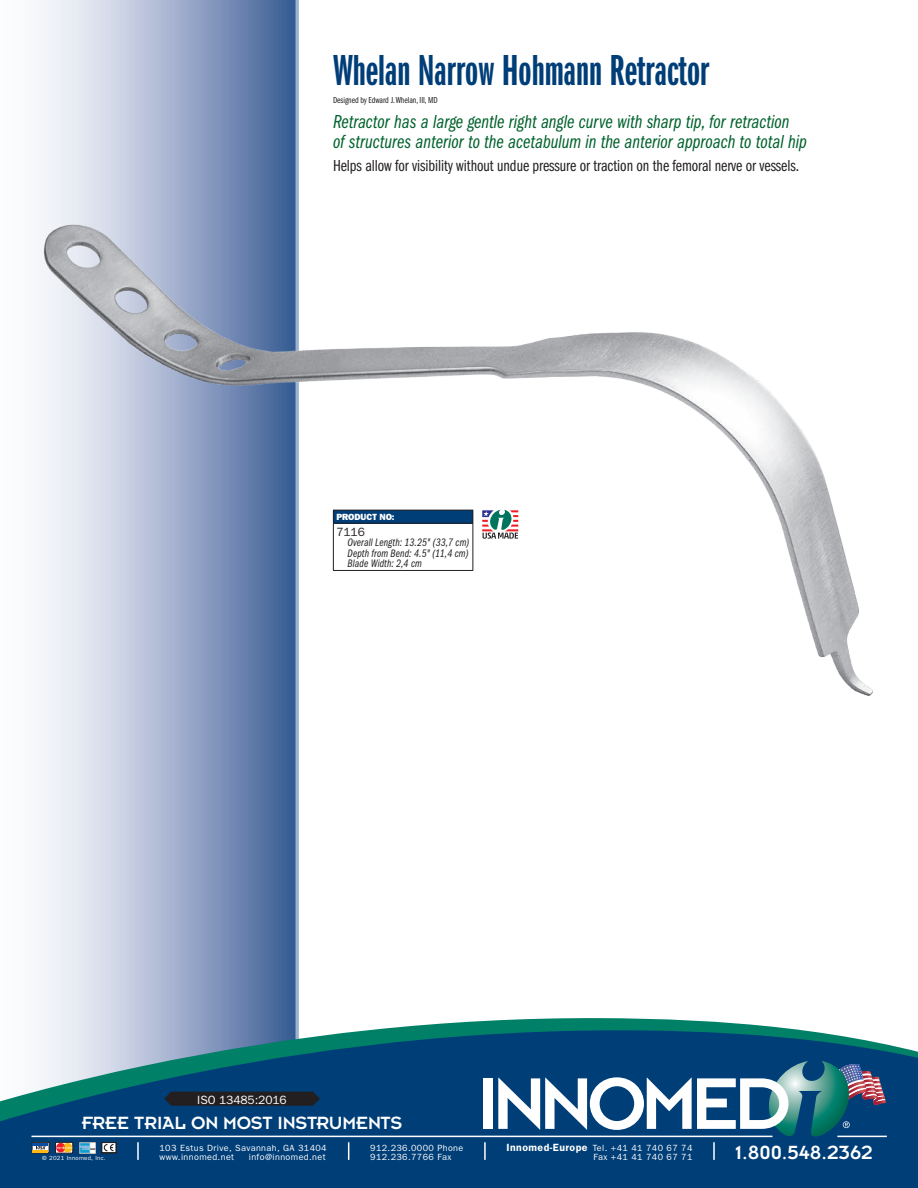
<style>
.page{position:relative;width:918px;height:1188px;background:#fff}
.page>*{position:absolute;margin:0;border:0;box-sizing:border-box;transform-origin:0 0}
.t1{font:45px "ITC Franklin Gothic Std Dm X Cp";color:#003e78}
.t2{font:21px "Insignia";color:#fff}
.t3{font:19.5px/19.5px "ITC Franklin Gothic Std Bk Cp It";color:#00622c}
.t4{font:19.5px "Insignia";letter-spacing:-.01em;color:#fff}
.t5{font:16.5px "ITC Franklin Gothic Std Bk Cp";letter-spacing:-.005em;color:#231f20}
.t6{font:12px "Franklin Gothic";letter-spacing:-.005em;color:#fff}
.t7{font:12px "Franklin Gothic";color:#231f20}
.t8{font:11.25px/10.5px "ITC Franklin Gothic Std Bk Cp It";letter-spacing:.01em;color:#231f20;text-align:justify}
.t9{font:9px/9px "Franklin Gothic";letter-spacing:.045em;color:#fff}
.t10{font:9px "ITC Franklin Gothic Std Bk Cp";letter-spacing:-.005em;color:#231f20}
.t11{font:800 9px "Franklin Gothic";letter-spacing:-.005em;color:#fff}
.t12{font:6px "Franklin Gothic";letter-spacing:.045em;color:#fff}
.s1{font-weight:600;font-size:10.5px}
</style>
<div class="page">
<svg style="left:40px;top:0;width:256px;height:1018px;background:#a3b2ce"></svg>
<hr style="left:296px;top:0;width:2px;height:1044px;background:#cfd6e6">
<img style="left:40px;top:218px;width:833px;height:486px">
<div style="left:333px;top:510px;width:140px;height:61px;background:#fff"></div>
<div style="left:333px;top:510px;width:140px;height:13px;background:#003e78"></div>
<hr style="left:333px;top:524px;width:1px;height:46px;background:#231f20">
<hr style="left:472px;top:524px;width:1px;height:46px;background:#231f20">
<hr style="left:333px;top:570px;width:140px;height:1px;background:#231f20">
<hr style="left:333px;top:510px;width:140px;height:1px;background:#231f20">
<svg style="left:333px;top:510px;width:1px;height:13px"></svg>
<svg style="left:472px;top:510px;width:1px;height:13px"></svg>
<hr style="left:333px;top:523px;width:140px;height:1px;background:#231f20">
<svg style="left:482px;top:510px;width:36px;height:29px"></svg>
<svg style="left:0;top:1018px;width:918px;height:170px;background:#26628a"></svg>
<svg style="left:32px;top:1142px;width:17px;height:11px"></svg>
<hr style="left:33px;top:1143px;width:15px;height:3px;background:#0d4da1">
<svg style="left:55px;top:1142px;width:18px;height:11px"></svg>
<img style="left:79px;top:1142px;width:17px;height:11px">
<div style="left:101px;top:1142px;width:15px;height:11px;border:1px solid #231f20"></div>
<svg style="left:104px;top:1144px;width:10px;height:7px"></svg>
<div style="left:102px;top:1142px;width:14px;height:11px;border:1px solid #231f20"></div>
<div style="left:483px;top:1078px;width:10px;height:51px;background:#fff"></div>
<svg style="left:498px;top:1061px;width:388px;height:99px"></svg>
<svg style="left:164px;top:1092px;width:156px;height:14px;background:#202025"></svg>
<h1 class="t1" style="left:333px;top:46px;width:378px">Whelan Narrow Hohmann Retractor</h1>
<p class="t10" style="left:333px;top:95px;width:106px">Designed by Edward J. Whelan, III, MD</p>
<h3 class="t3" style="left:333px;top:113px;width:475px">Retractor has a large gentle right angle curve with sharp tip, for retraction<br>of structures anterior to the acetabulum in the anterior approach to total hip</h3>
<h3 class="t5" style="left:333px;top:157px;width:468px">Helps allow for visibility without undue pressure or traction on the femoral nerve or vessels.</h3>
<p class="t11" style="left:336px;top:512px;width:60px">PRODUCT NO:</p>
<h3 class="t7" style="left:336px;top:525px;width:30px">7116</h3>
<p class="t8" style="left:348px;top:538px;width:123px">Overall Length: 13.25" (33,7 cm)<br>Depth from Bend: 4.5" (11,4 cm)<br>Blade Width: 2,4 cm</p>
<h3 class="t6" style="left:197px;top:1093px;width:91px">ISO 13485:2016</h3>
<h3 class="t4" style="left:82px;top:1113px;width:322px">FREE TRIAL ON MOST INSTRUMENTS</h3>
<p class="t9" style="left:249px;top:1152px;width:78px">info@innomed.net</p>
<p class="t9" style="left:370px;top:1143px;width:95px">912.236.0000 Phone<br>912.236.7766 Fax</p>
<p class="t9" style="left:506px;top:1143px;width:188px"><span class="s1">Innomed-Europe</span> Tel. +41 41 740 67 74</p>
<p class="t9" style="left:160px;top:1143px;width:169px">103 Estus Drive, Savannah, GA 31404 www.innomed.net</p>
<p class="t12" style="left:42px;top:1154px;width:65px">© 2021 Innomed, Inc.</p>
<p class="t9" style="left:594px;top:1152px;width:100px">Fax +41 41 740 67 71</p>
<h2 class="t2" style="left:736px;top:1142px;width:139px">1.800.548.2362</h2>
</div>
